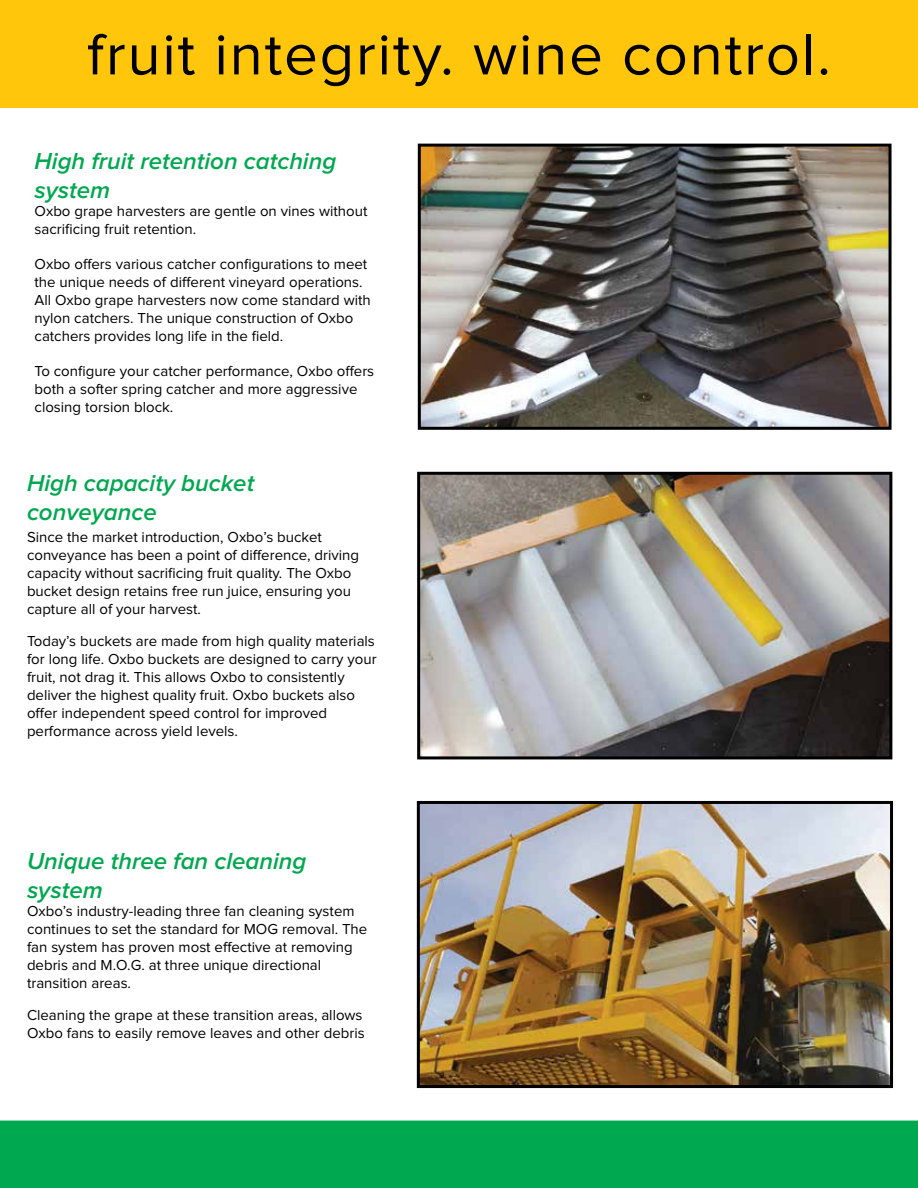
<style>
.page{position:relative;width:918px;height:1188px;background:#fff}
.page>*{position:absolute;margin:0;border:0;box-sizing:border-box;transform-origin:0 0}
.t1{font:60px "Proxima Nova";letter-spacing:.03em;color:#000}
.t2{font:italic 600 24px/28.8px "Proxima Nova";color:#00a850}
.t3{font:15px/18px "Proxima Nova";color:#000}
</style>
<div class="page">
<img style="left:422px;top:148px;width:466px;height:278px">
<div style="left:418px;top:144px;width:474px;height:286px;border:3px solid #000"></div>
<img style="left:421px;top:476px;width:467px;height:279px">
<div style="left:417px;top:472px;width:475px;height:287px;border:3px solid #000"></div>
<img style="left:421px;top:805px;width:468px;height:279px">
<div style="left:417px;top:801px;width:476px;height:287px;border:3px solid #000"></div>
<div style="left:0;top:0;width:918px;height:108px;background:#ffc60b"></div>
<div style="left:0;top:1121px;width:918px;height:67px;background:#00a850"></div>
<h1 class="t1" style="left:87px;top:27px;width:745px">fruit integrity. wine control.</h1>
<h2 class="t2" style="left:35px;top:147px;width:303px">High fruit retention catching system</h2>
<p class="t3" style="left:35px;top:202px;width:334px">Oxbo grape harvesters are gentle on vines without sacrificing fruit retention.</p>
<p class="t3" style="left:35px;top:255px;width:338px">Oxbo offers various catcher configurations to meet the unique needs of different vineyard operations.<br>All Oxbo grape harvesters now come standard with nylon catchers. The unique construction of Oxbo catchers provides long life in the field.</p>
<p class="t3" style="left:35px;top:363px;width:341px">To configure your catcher performance, Oxbo offers both a softer spring catcher and more aggressive closing torsion block.</p>
<h2 class="t2" style="left:27px;top:470px;width:229px">High capacity bucket conveyance</h2>
<p class="t3" style="left:27px;top:529px;width:334px">Since the market introduction, Oxbo’s bucket conveyance has been a point of difference, driving capacity without sacrificing fruit quality. The Oxbo bucket design retains free run juice, ensuring you capture all of your harvest.</p>
<p class="t3" style="left:27px;top:632px;width:351px">Today’s buckets are made from high quality materials for long life. Oxbo buckets are designed to carry your fruit, not drag it. This allows Oxbo to consistently deliver the highest quality fruit. Oxbo buckets also offer independent speed control for improved performance across yield levels.</p>
<h2 class="t2" style="left:27px;top:848px;width:281px">Unique three fan cleaning system</h2>
<p class="t3" style="left:27px;top:903px;width:342px">Oxbo’s industry-leading three fan cleaning system continues to set the standard for MOG removal. The fan system has proven most effective at removing debris and M.O.G. at three unique directional transition areas.</p>
<p class="t3" style="left:27px;top:1006px;width:339px">Cleaning the grape at these transition areas, allows<br>Oxbo fans to easily remove leaves and other debris</p>
</div>
